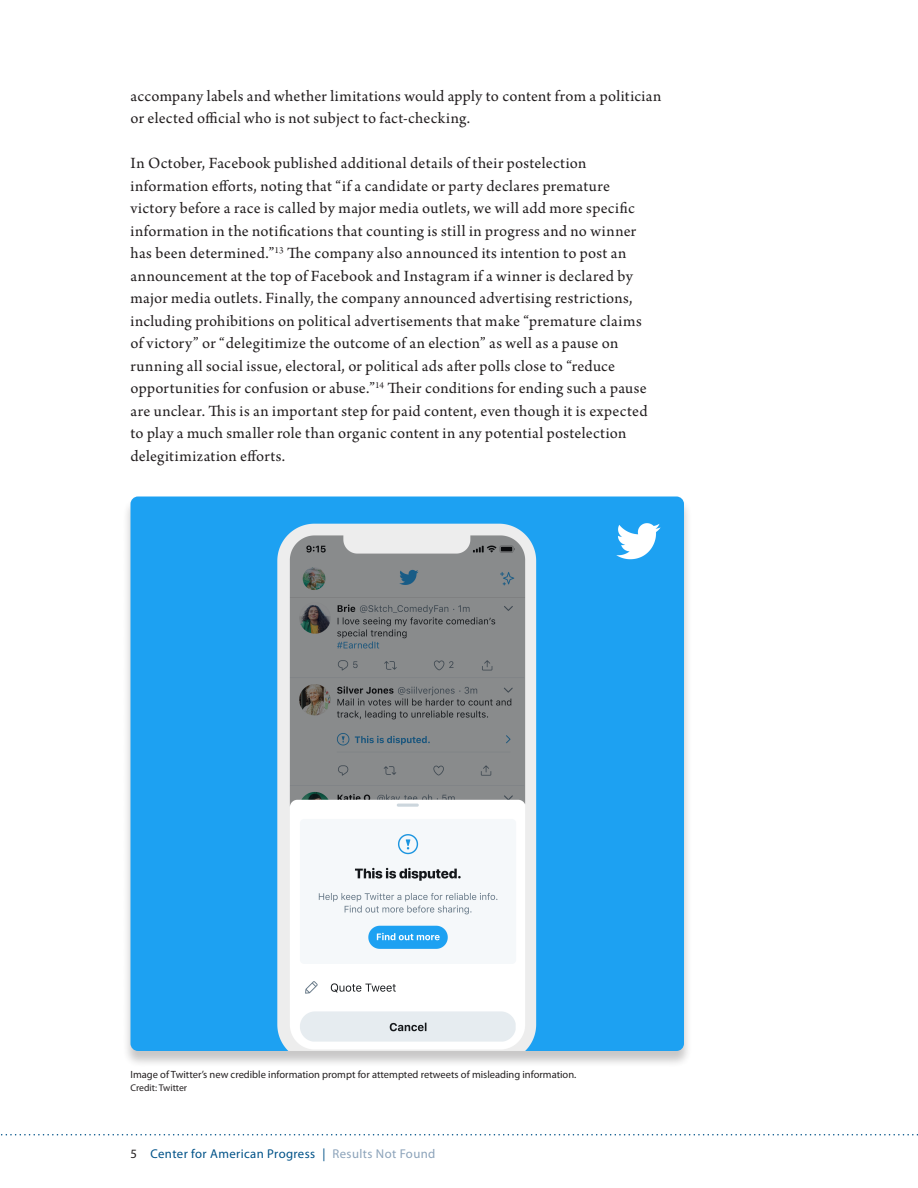
<style>
.page{position:relative;width:918px;height:1188px;background:#fff}
.page>*{position:absolute;margin:0;border:0;box-sizing:border-box;transform-origin:0 0}
.t1{font:16.5px/22.5px "Arno Pro";letter-spacing:.015em;color:#231f20}
.t2{font:12.75px "Myriad Pro";letter-spacing:.03em;color:#005288}
.t3{font:10.5px "Myriad Pro";color:#231f20}
.t4{font:9.75px "Myriad Pro";color:#231f20}
.s1{color:#231f20}
.s2{color:#8ca3ba}
</style>
<div class="page">
<svg style="left:1px;top:1134px;width:917px;height:2px"></svg>
<div style="left:122px;top:497px;width:570px;height:571px;background:#231f20;opacity:.25"></div>
<img style="left:130px;top:496px;width:554px;height:555px">
<p class="t1" style="left:130px;top:85px;width:532px">accompany labels and whether limitations would apply to content from a politician or elected official who is not subject to fact-checking.</p>
<p class="t1" style="left:130px;top:153px;width:519px">In October, Facebook published additional details of their postelection information efforts, noting that “if a candidate or party declares premature victory before a race is called by major media outlets, we will add more specific information in the notifications that counting is still in progress and no winner has been determined.”<sup>13</sup> The company also announced its intention to post an announcement at the top of Facebook and Instagram if a winner is declared by major media outlets. Finally, the company announced advertising restrictions, including prohibitions on political advertisements that make “premature claims of victory” or “delegitimize the outcome of an election” as well as a pause on running all social issue, electoral, or political ads after polls close to “reduce opportunities for confusion or abuse.”<sup>14</sup> Their conditions for ending such a pause are unclear. This is an important step for paid content, even though it is expected to play a much smaller role than organic content in any potential postelection delegitimization efforts.</p>
<p class="t3" style="left:130px;top:1068px;width:447px">Image of Twitter’s new credible information prompt for attempted retweets of misleading information.</p>
<p class="t4" style="left:130px;top:1082px;width:58px">Credit: Twitter</p>
<p class="t2" style="left:130px;top:1146px;width:306px"><span class="s1">5</span> Center for American Progress | <span class="s2">Results Not Found</span></p>
</div>
